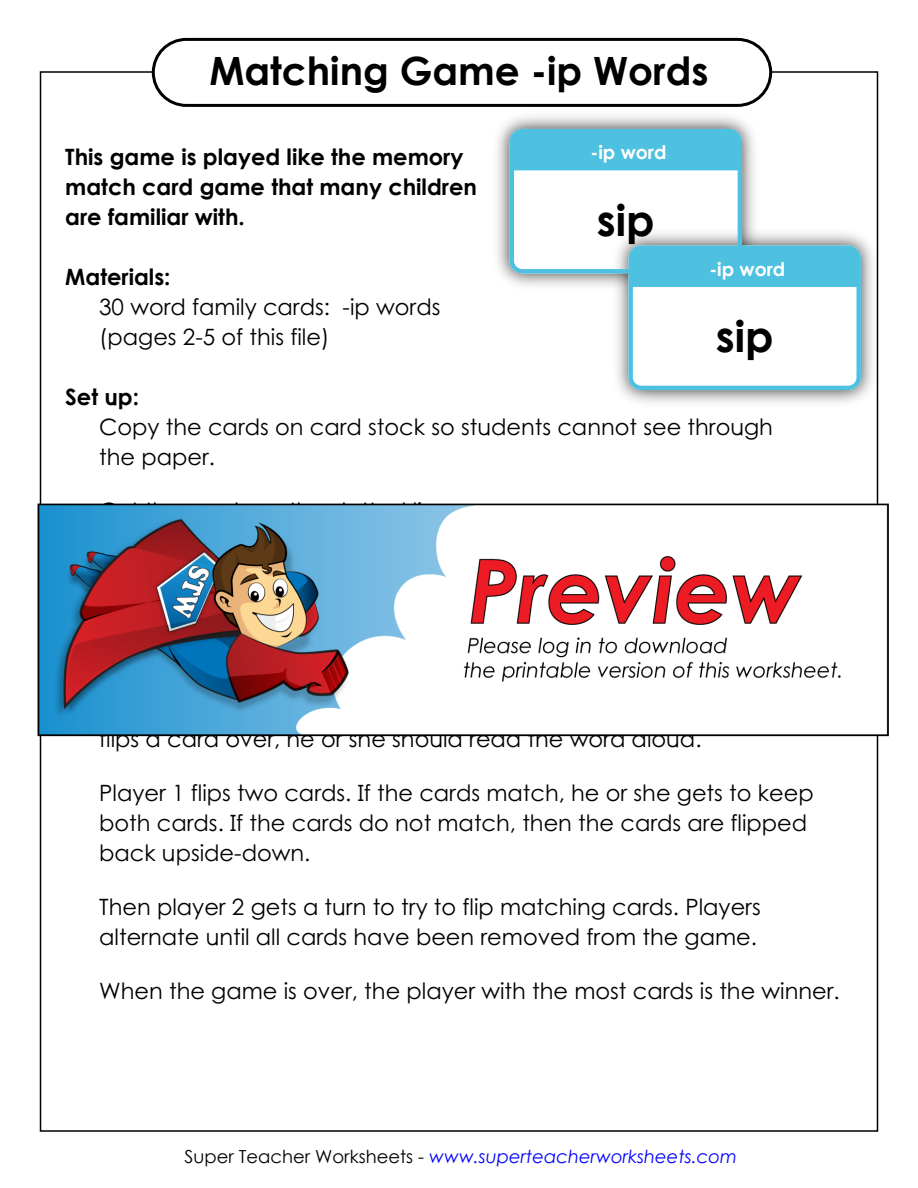
<style>
.page{position:relative;width:918px;height:1188px;background:#fff}
.page>*{position:absolute;margin:0;border:0;box-sizing:border-box;transform-origin:0 0}
.t1{font:700 43.2px "Century Gothic 2";color:#000}
.t2{font:700 39px "Century Gothic 2";color:#000}
.t3{font:22.5px/30px "Century STW3";color:#000}
.t4{font:700 22.5px/30px "Century STW3";color:#000}
.t5{font:700 18.9px "Century Gothic 2";color:#fff}
.t6{font:italic 18px "Century Gothic 2";color:#00f}
.s1{font-style:normal;color:#000}
</style>
<div class="page">
<img style="left:497px;top:116px;width:252px;height:165px">
<img style="left:621px;top:222px;width:258px;height:192px">
<div style="left:152px;top:38px;width:620px;height:69px;border:3px solid #000;border-radius:33px"></div>
<svg style="left:510px;top:129px;width:351px;height:261px"></svg>
<img style="left:37px;top:485px;width:851px;height:266px">
<h2 class="t2" style="left:209px;top:42px;width:501px">Matching Game -ip Words</h2>
<p class="t4" style="left:65px;top:141px;width:413px">This game is played like the memory match card game that many children are familiar with.</p>
<p class="t5" style="left:591px;top:138px;width:77px">-ip word</p>
<h1 class="t1" style="left:597px;top:187px;width:59px">sip</h1>
<p class="t5" style="left:709px;top:254px;width:77px">-ip word</p>
<p class="t4" style="left:65px;top:261px;width:107px">Materials:</p>
<p class="t3" style="left:99px;top:292px;width:343px">30 word family cards: -ip words (pages 2-5 of this file)</p>
<p class="t4" style="left:65px;top:381px;width:75px">Set up:</p>
<p class="t3" style="left:99px;top:412px;width:675px">Copy the cards on card stock so students cannot see through the paper.</p>
<h1 class="t1" style="left:716px;top:304px;width:59px">sip</h1>
<p class="t3" style="left:99px;top:724px;width:604px">flips a card over, he or she should read the word aloud.</p>
<p class="t3" style="left:99px;top:778px;width:716px">Player 1 flips two cards. If the cards match, he or she gets to keep both cards. If the cards do not match, then the cards are flipped back upside-down.</p>
<p class="t3" style="left:99px;top:891px;width:663px">Then player 2 gets a turn to try to flip matching cards. Players alternate until all cards have been removed from the game.</p>
<p class="t3" style="left:99px;top:975px;width:742px">When the game is over, the player with the most cards is the winner.</p>
<p class="t6" style="left:185px;top:1144px;width:554px"><span class="s1">Super Teacher Worksheets -</span> www.superteacherworksheets.com</p>
</div>
